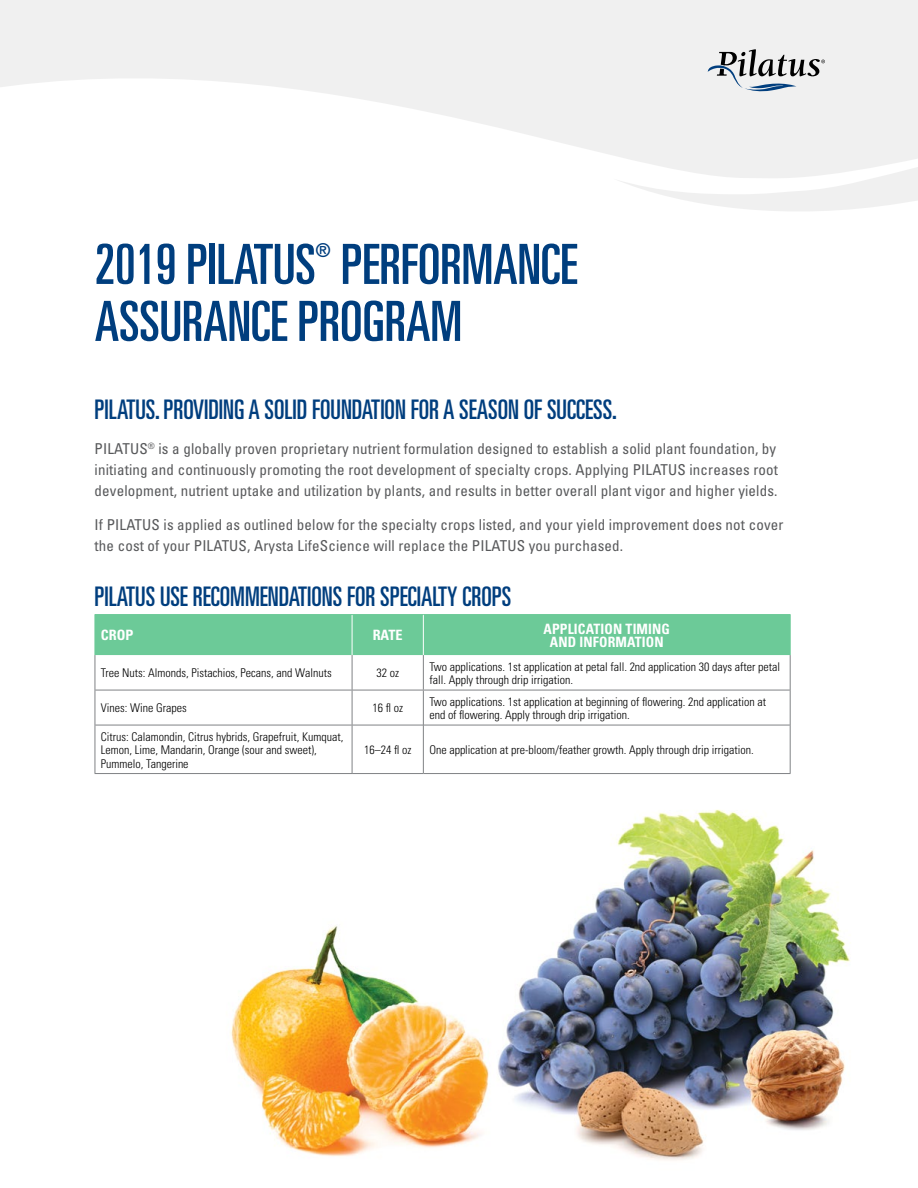
<style>
.page{position:relative;width:918px;height:1188px;background:#fff}
.page>*{position:absolute;margin:0;border:0;box-sizing:border-box;transform-origin:0 0}
.t1{font:ultra-condensed 55.5px/57px "Univers";letter-spacing:-.005em;color:#003e7e}
.t2{font:ultra-condensed 27px "Univers";color:#003e7e;scale:.95 1}
.t3{font:ultra-condensed 19.2px "Univers";color:#003e7e}
.t4{font:condensed 15px/21px "Univers";letter-spacing:.01em;color:#58595b;text-align:justify}
.t5{font:700 condensed 14.25px/13.5px "Univers";letter-spacing:.01em;color:#fff;text-align:center}
.t6{font:300 condensed 12px/13.5px "Univers";color:#000}
</style>
<div class="page">
<img style="left:231px;top:809px;width:619px;height:351px">
<svg style="left:0;top:0;width:918px;height:211px;fill:#f0f0f0"></svg>
<div style="left:96px;top:615px;width:694px;height:40px;background:#6cca98"></div>
<hr style="left:352px;top:615px;width:1px;height:40px;background:#fff">
<hr style="left:423px;top:615px;width:1px;height:40px;background:#fff">
<hr style="left:95px;top:655px;width:1px;height:35px;background:#808285">
<hr style="left:790px;top:655px;width:1px;height:35px;background:#808285">
<hr style="left:790px;top:690px;width:1px;height:35px;background:#808285">
<hr style="left:790px;top:725px;width:1px;height:48px;background:#808285">
<hr style="left:424px;top:725px;width:366px;height:1px;background:#808285">
<hr style="left:423px;top:773px;width:368px;height:1px;background:#808285">
<hr style="left:95px;top:690px;width:1px;height:35px;background:#808285">
<hr style="left:95px;top:725px;width:1px;height:48px;background:#808285">
<hr style="left:95px;top:725px;width:257px;height:1px;background:#808285">
<hr style="left:352px;top:725px;width:71px;height:1px;background:#808285">
<hr style="left:95px;top:773px;width:257px;height:1px;background:#808285">
<hr style="left:352px;top:773px;width:71px;height:1px;background:#808285">
<hr style="left:95px;top:690px;width:257px;height:1px;background:#808285">
<hr style="left:352px;top:690px;width:71px;height:1px;background:#808285">
<hr style="left:352px;top:655px;width:1px;height:35px;background:#808285">
<hr style="left:423px;top:655px;width:1px;height:35px;background:#808285">
<hr style="left:423px;top:690px;width:1px;height:35px;background:#808285">
<hr style="left:423px;top:725px;width:1px;height:48px;background:#808285">
<hr style="left:352px;top:690px;width:1px;height:35px;background:#808285">
<hr style="left:352px;top:725px;width:1px;height:48px;background:#808285">
<hr style="left:423px;top:690px;width:367px;height:1px;background:#808285">
<hr style="left:95px;top:614px;width:257px;height:1px;background:#6cca98">
<hr style="left:352px;top:614px;width:71px;height:1px;background:#6cca98">
<hr style="left:423px;top:614px;width:368px;height:1px;background:#6cca98">
<hr style="left:95px;top:615px;width:1px;height:40px;background:#6cca98">
<hr style="left:790px;top:615px;width:1px;height:40px;background:#6cca98">
<svg style="left:708px;top:49px;width:117px;height:42px"></svg>
<h1 class="t1" style="left:95px;top:235px;width:223px">2019 PILATUS</h1>
<h3 class="t3" style="left:315px;top:239px;width:17px">®</h3>
<h1 class="t1" style="left:95px;top:235px;width:484px;text-indent:246px">PERFORMANCE<br>ASSURANCE PROGRAM</h1>
<h2 class="t2" style="left:95px;top:395px;width:551px">PILATUS. PROVIDING A SOLID FOUNDATION FOR A SEASON OF SUCCESS.</h2>
<p class="t4" style="left:95px;top:438px;width:685px">PILATUS<sup>®</sup> is a globally proven proprietary nutrient formulation designed to establish a solid plant foundation, by initiating and continuously promoting the root development of specialty crops. Applying PILATUS increases root development, nutrient uptake and utilization by plants, and results in better overall plant vigor and higher yields.</p>
<p class="t4" style="left:95px;top:514px;width:690px">If PILATUS is applied as outlined below for the specialty crops listed, and your yield improvement does not cover the cost of your PILATUS, Arysta LifeScience will replace the PILATUS you purchased.</p>
<h2 class="t2" style="left:95px;top:582px;width:440px">PILATUS USE RECOMMENDATIONS FOR SPECIALTY CROPS</h2>
<p class="t5" style="left:101px;top:629px;width:34px">CROP</p>
<p class="t5" style="left:373px;top:629px;width:31px">RATE</p>
<p class="t5" style="left:543px;top:622px;width:128px">APPLICATION TIMING<br>AND INFORMATION</p>
<p class="t6" style="left:101px;top:666px;width:232px">Tree Nuts: Almonds, Pistachios, Pecans, and Walnuts</p>
<p class="t6" style="left:376px;top:666px;width:24px">32 oz</p>
<p class="t6" style="left:429px;top:660px;width:352px">Two applications. 1st application at petal fall. 2nd application 30 days after petal fall. Apply through drip irrigation.</p>
<p class="t6" style="left:101px;top:701px;width:87px">Vines: Wine Grapes</p>
<p class="t6" style="left:372px;top:701px;width:32px">16 fl oz</p>
<p class="t6" style="left:429px;top:695px;width:338px">Two applications. 1st application at beginning of flowering. 2nd application at end of flowering. Apply through drip irrigation.</p>
<p class="t6" style="left:101px;top:730px;width:244px">Citrus: Calamondin, Citrus hybrids, Grapefruit, Kumquat,<br>Lemon, Lime, Mandarin, Orange (sour and sweet),<br>Pummelo, Tangerine</p>
<p class="t6" style="left:364px;top:743px;width:49px">16–24 fl oz</p>
<p class="t6" style="left:429px;top:743px;width:326px">One application at pre-bloom/feather growth. Apply through drip irrigation.</p>
</div>
